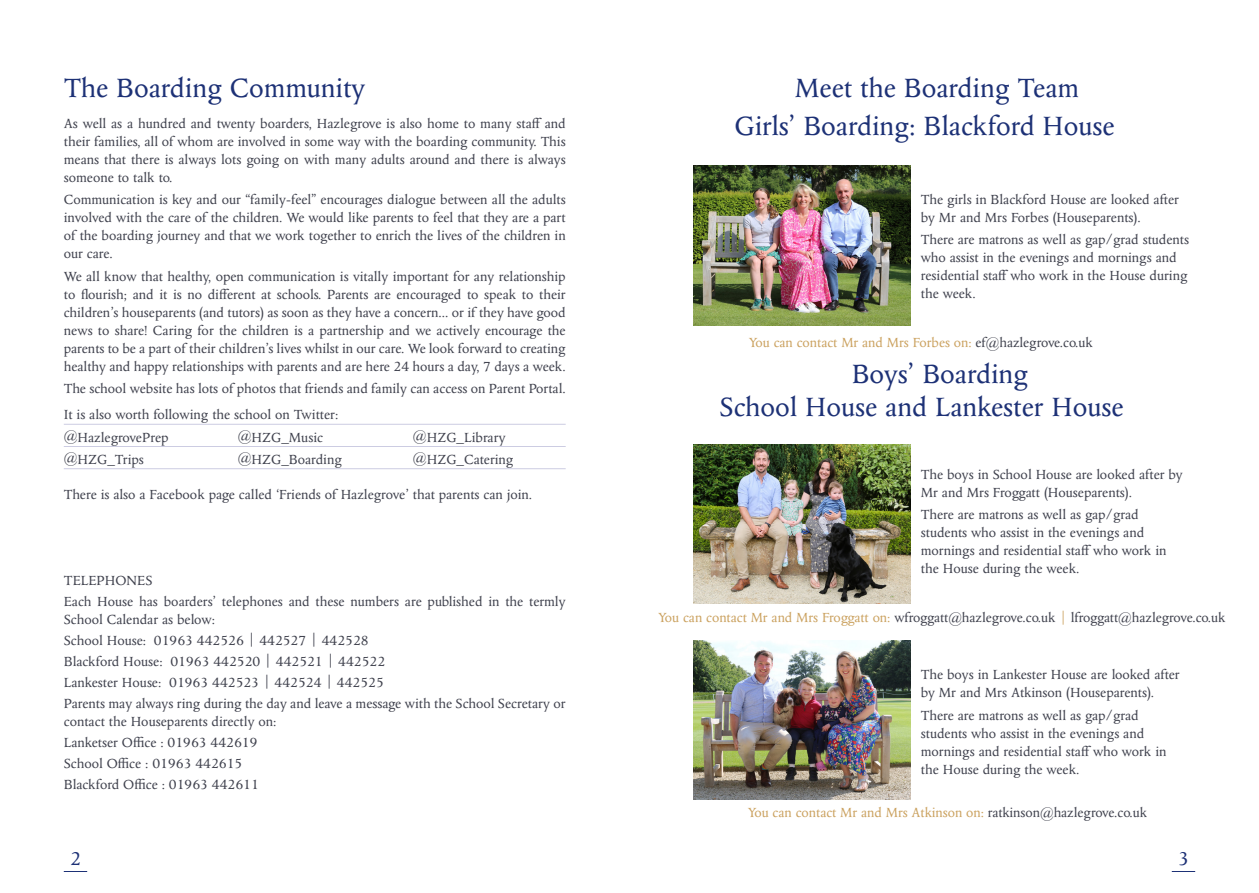
<style>
.page{position:relative;width:1259px;height:893px;background:#fff}
.page>*{position:absolute;margin:0;border:0;box-sizing:border-box;transform-origin:0 0}
.t1{font:30px/38px "Columbus MT Std";color:#1d3176}
.t2{font:21px "Columbus MT Std";color:#1d3176}
.t3{font:15px/18px "Columbus MT Std";color:#40424e}
.t4{font:15px "Columbus MT Std";color:#cba260}
.s1{color:#40424e}
.s2{color:#cba260}
</style>
<div class="page">
<svg style="left:64px;top:871px;width:23px;height:1px"></svg>
<svg style="left:1171px;top:871px;width:24px;height:1px"></svg>
<img style="left:693px;top:166px;width:217px;height:159px">
<img style="left:693px;top:444px;width:217px;height:159px">
<img style="left:693px;top:640px;width:217px;height:159px">
<hr style="left:64px;top:424px;width:502px;height:1px;background:#cccce2">
<hr style="left:64px;top:446px;width:502px;height:1px;background:#cccce2">
<hr style="left:64px;top:468px;width:502px;height:1px;background:#cccce2">
<h1 class="t1" style="left:64px;top:70px;width:303px">The Boarding Community</h1>
<p class="t3" style="left:64px;top:115px;width:503px;text-align:justify">As well as a hundred and twenty boarders, Hazlegrove is also home to many staff and their families, all of whom are involved in some way with the boarding community. This means that there is always lots going on with many adults around and there is always someone to talk to.</p>
<p class="t3" style="left:64px;top:191px;width:503px;text-align:justify">Communication is key and our “family-feel” encourages dialogue between all the adults involved with the care of the children. We would like parents to feel that they are a part of the boarding journey and that we work together to enrich the lives of the children in our care.</p>
<p class="t3" style="left:64px;top:267px;width:503px;text-align:justify">We all know that healthy, open communication is vitally important for any relationship to flourish; and it is no different at schools. Parents are encouraged to speak to their children’s houseparents (and tutors) as soon as they have a concern... or if they have good news to share! Caring for the children is a partnership and we actively encourage the parents to be a part of their children’s lives whilst in our care. We look forward to creating healthy and happy relationships with parents and are here 24 hours a day, 7 days a week.</p>
<p class="t3" style="left:64px;top:375px;width:503px;line-height:26.5px">The school website has lots of photos that friends and family can access on Parent Portal.<br>It is also worth following the school on Twitter:</p>
<p class="t3" style="left:64px;top:428px;width:106px">@HazlegrovePrep</p>
<p class="t3" style="left:238px;top:428px;width:87px">@HZG_Music</p>
<p class="t3" style="left:413px;top:428px;width:94px">@HZG_Library</p>
<p class="t3" style="left:64px;top:451px;width:81px">@HZG_Trips</p>
<p class="t3" style="left:238px;top:451px;width:106px">@HZG_Boarding</p>
<p class="t3" style="left:413px;top:451px;width:102px">@HZG_Catering</p>
<p class="t3" style="left:64px;top:486px;width:470px">There is also a Facebook page called ‘Friends of Hazlegrove’ that parents can join.</p>
<p class="t3" style="left:64px;top:570px;width:503px;line-height:21.1px">TELEPHONES<br>Each House has boarders’ telephones and these numbers are published in the termly</p>
<p class="t3" style="left:64px;top:609px;width:503px;line-height:21.1px">School Calendar as below:<br>School House: 01963 442526 | 442527 | 442528<br>Blackford House: 01963 442520 | 442521 | 442522<br>Lankester House: 01963 442523 | 442524 | 442525<br>Parents may always ring during the day and leave a message with the School Secretary or</p>
<p class="t3" style="left:64px;top:711px;width:214px;line-height:21.1px">contact the Houseparents directly on:<br>Lanketser Office : 01963 442619<br>School Office : 01963 442615<br>Blackford Office : 01963 442611</p>
<h1 class="t1" style="left:734px;top:70px;width:382px;text-indent:60px">Meet the Boarding Team<br>Girls’ Boarding: Blackford House</h1>
<p class="t3" style="left:921px;top:191px;width:260px">The girls in Blackford House are looked after by Mr and Mrs Forbes (Houseparents).</p>
<p class="t3" style="left:921px;top:231px;width:270px">There are matrons as well as gap/grad students who assist in the evenings and mornings and residential staff who work in the House during the week.</p>
<p class="t4" style="left:749px;top:335px;width:346px">You can contact Mr and Mrs Forbes on: <span class="s1">ef@hazlegrove.co.uk</span></p>
<h1 class="t1" style="left:719px;top:357px;width:406px;line-height:33.5px;text-indent:132px">Boys’ Boarding<br>School House and Lankester House</h1>
<p class="t3" style="left:921px;top:466px;width:263px">The boys in School House are looked after by<br>Mr and Mrs Froggatt (Houseparents).</p>
<p class="t3" style="left:921px;top:506px;width:247px">There are matrons as well as gap/grad students who assist in the evenings and mornings and residential staff who work in the House during the week.</p>
<p class="t3" style="left:658px;top:608px;width:569px"><span class="s2">You can contact Mr and Mrs Froggatt on:</span> wfroggatt@hazlegrove.co.uk <span class="s2">|</span> lfroggatt@hazlegrove.co.uk</p>
<p class="t3" style="left:921px;top:666px;width:260px">The boys in Lankester House are looked after by Mr and Mrs Atkinson (Houseparents).</p>
<p class="t3" style="left:921px;top:706px;width:247px">There are matrons as well as gap/grad students who assist in the evenings and mornings and residential staff who work in the House during the week.</p>
<p class="t4" style="left:748px;top:804px;width:401px">You can contact Mr and Mrs Atkinson on: <span class="s1">ratkinson@hazlegrove.co.uk</span></p>
<h2 class="t2" style="left:70px;top:847px;width:12px">2</h2>
<h2 class="t2" style="left:1178px;top:847px;width:12px">3</h2>
</div>
